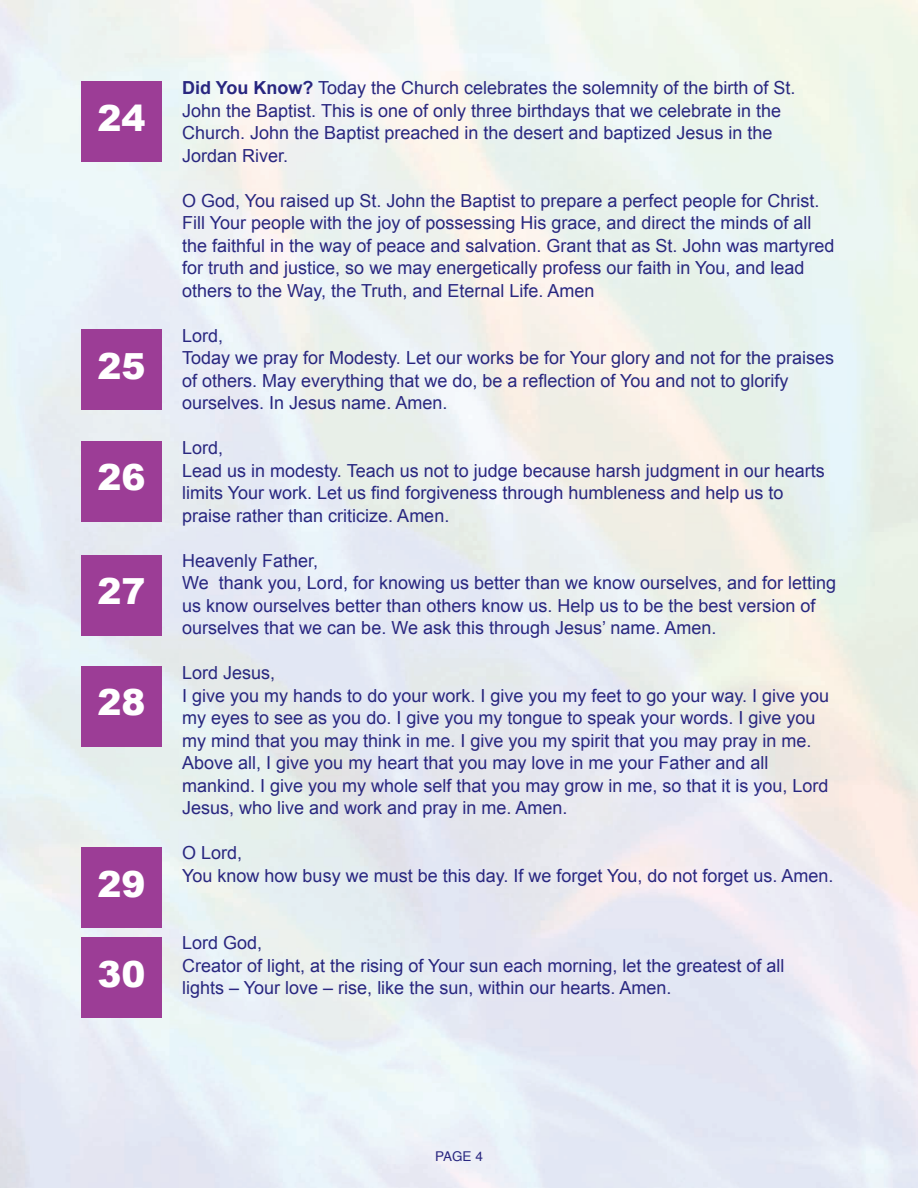
<style>
.page{position:relative;width:918px;height:1188px;background:#fff}
.page>*{position:absolute;margin:0;border:0;box-sizing:border-box;transform-origin:0 0}
.t1{font:900 36px "Arial";color:#fff}
.t2{font:18px/22.5px "Arial";color:#292780}
.t3{font:13.5px "Helvetica";color:#292780}
.s1{font-weight:700}
</style>
<div class="page">
<div style="left:81px;top:81px;width:81px;height:81px;background:#9c3d96"></div>
<div style="left:81px;top:329px;width:81px;height:81px;background:#9c3d96"></div>
<div style="left:81px;top:441px;width:81px;height:81px;background:#9c3d96"></div>
<div style="left:81px;top:555px;width:81px;height:81px;background:#9c3d96"></div>
<div style="left:81px;top:666px;width:81px;height:81px;background:#9c3d96"></div>
<div style="left:81px;top:847px;width:81px;height:81px;background:#9c3d96"></div>
<div style="left:81px;top:937px;width:81px;height:81px;background:#9c3d96"></div>
<h1 class="t1" style="left:97px;top:91px;width:50px">24</h1>
<h1 class="t1" style="left:97px;top:339px;width:50px">25</h1>
<h1 class="t1" style="left:97px;top:451px;width:50px">26</h1>
<h1 class="t1" style="left:97px;top:565px;width:50px">27</h1>
<h1 class="t1" style="left:97px;top:676px;width:50px">28</h1>
<h1 class="t1" style="left:97px;top:857px;width:50px">29</h1>
<h1 class="t1" style="left:97px;top:947px;width:50px">30</h1>
<p class="t2" style="left:182px;top:77px;width:615px"><span class="s1">Did You Know?</span> Today the Church celebrates the solemnity of the birth of St.<br>John the Baptist. This is one of only three birthdays that we celebrate in the Church. John the Baptist preached in the desert and baptized Jesus in the Jordan River.</p>
<p class="t2" style="left:182px;top:189px;width:654px">O God, You raised up St. John the Baptist to prepare a perfect people for Christ.<br>Fill Your people with the joy of possessing His grace, and direct the minds of all the faithful in the way of peace and salvation. Grant that as St. John was martyred for truth and justice, so we may energetically profess our faith in You, and lead others to the Way, the Truth, and Eternal Life. Amen</p>
<p class="t2" style="left:182px;top:324px;width:653px">Lord,<br>Today we pray for Modesty. Let our works be for Your glory and not for the praises of others. May everything that we do, be a reflection of You and not to glorify ourselves. In Jesus name. Amen.</p>
<p class="t2" style="left:182px;top:437px;width:644px">Lord,<br>Lead us in modesty. Teach us not to judge because harsh judgment in our hearts limits Your work. Let us find forgiveness through humbleness and help us to praise rather than criticize. Amen.</p>
<p class="t2" style="left:182px;top:549px;width:655px">Heavenly Father,<br>We thank you, Lord, for knowing us better than we know ourselves, and for letting us know ourselves better than others know us. Help us to be the best version of ourselves that we can be. We ask this through Jesus’ name. Amen.</p>
<p class="t2" style="left:182px;top:662px;width:648px">Lord Jesus,<br>I give you my hands to do your work. I give you my feet to go your way. I give you my eyes to see as you do. I give you my tongue to speak your words. I give you my mind that you may think in me. I give you my spirit that you may pray in me.<br>Above all, I give you my heart that you may love in me your Father and all mankind. I give you my whole self that you may grow in me, so that it is you, Lord Jesus, who live and work and pray in me. Amen.</p>
<p class="t2" style="left:182px;top:842px;width:653px">O Lord,<br>You know how busy we must be this day. If we forget You, do not forget us. Amen.</p>
<p class="t2" style="left:182px;top:932px;width:604px">Lord God,<br>Creator of light, at the rising of Your sun each morning, let the greatest of all lights – Your love – rise, like the sun, within our hearts. Amen.</p>
<p class="t3" style="left:435px;top:1151px;width:49px">PAGE 4</p>
</div>
